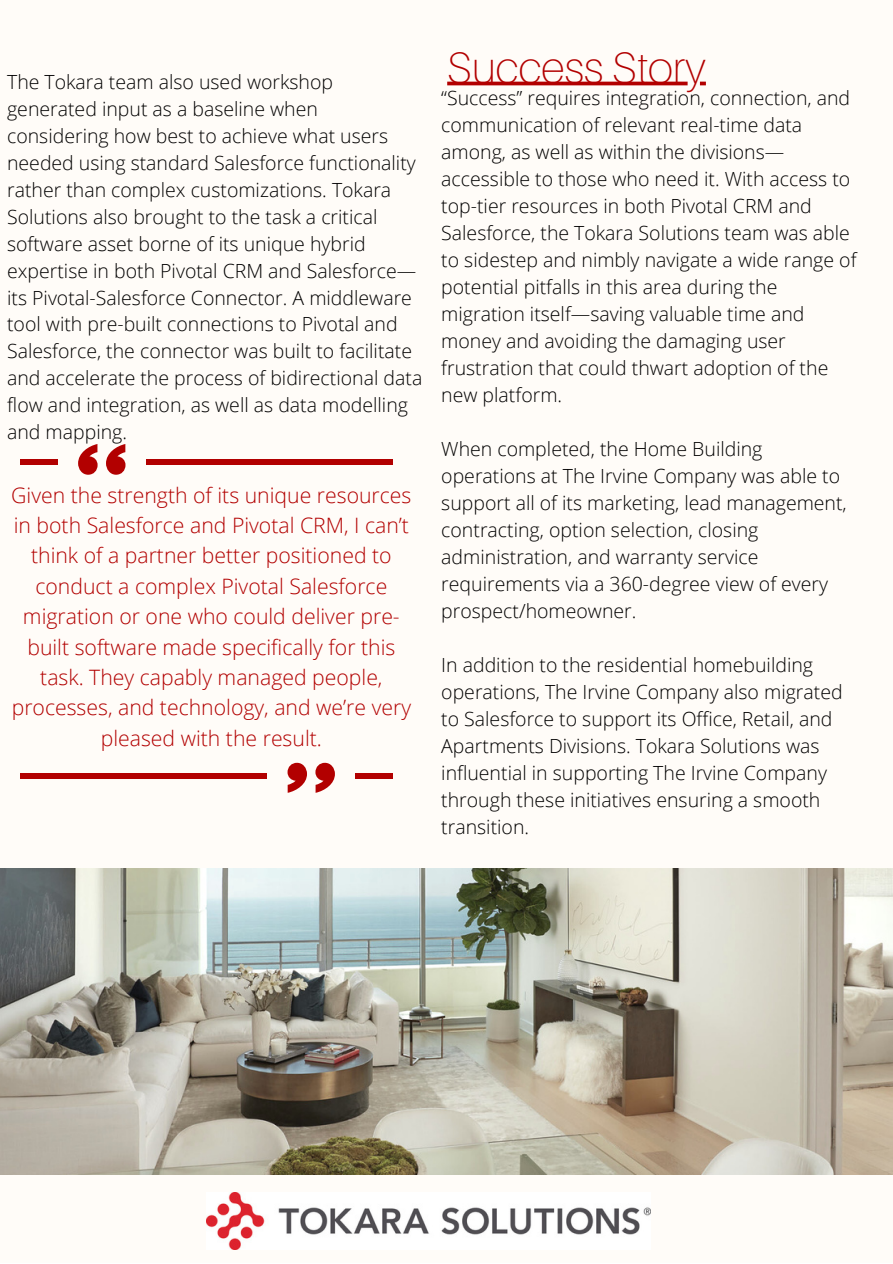
<style>
.page{position:relative;width:893px;height:1264px;background:#fff}
.page>*{position:absolute;margin:0;border:0;box-sizing:border-box;transform-origin:0 0}
.t1{font:100 43.95px "Aileron";color:#b20000}
.t2{font:300 21.15px/30.3px "Open Sans";color:#b20000;text-align:center}
.t3{font:300 19.5px/27px "Open Sans";color:#000}
</style>
<div class="page">
<div style="left:0;top:0;width:892px;height:1262px;background:#fffcf8"></div>
<img style="left:0;top:868px;width:892px;height:306px">
<div style="left:20px;top:459px;width:38px;height:5px;background:#b20000"></div>
<svg style="left:78px;top:444px;width:20px;height:31px"></svg>
<svg style="left:106px;top:444px;width:19px;height:31px"></svg>
<div style="left:21px;top:773px;width:246px;height:5px;background:#b20000"></div>
<svg style="left:287px;top:762px;width:20px;height:30px"></svg>
<svg style="left:315px;top:762px;width:20px;height:30px"></svg>
<div style="left:147px;top:459px;width:246px;height:5px;background:#b20000"></div>
<div style="left:356px;top:773px;width:37px;height:5px;background:#b20000"></div>
<img style="left:207px;top:1192px;width:443px;height:57px">
<hr style="left:447px;top:82px;width:240px;height:3px;background:#b20000">
<svg style="left:700px;top:82px;width:5px;height:3px"></svg>
<h1 class="t1" style="left:447px;top:41px;width:260px">Success Story</h1>
<p class="t3" style="left:7px;top:67px;width:327px">The Tokara team also used workshop</p>
<p class="t3" style="left:7px;top:94px;width:416px">generated input as a baseline when considering how best to achieve what users needed using standard Salesforce functionality rather than complex customizations. Tokara Solutions also brought to the task a critical software asset borne of its unique hybrid expertise in both Pivotal CRM and Salesforce— its Pivotal-Salesforce Connector. A middleware tool with pre-built connections to Pivotal and Salesforce, the connector was built to facilitate and accelerate the process of bidirectional data flow and integration, as well as data modelling and mapping.</p>
<p class="t3" style="left:441px;top:84px;width:416px">“Success” requires integration, connection, and communication of relevant real-time data among, as well as within the divisions— accessible to those who need it. With access to top-tier resources in both Pivotal CRM and Salesforce, the Tokara Solutions team was able to sidestep and nimbly navigate a wide range of potential pitfalls in this area during the migration itself—saving valuable time and money and avoiding the damaging user frustration that could thwart adoption of the new platform.</p>
<p class="t3" style="left:441px;top:435px;width:407px">When completed, the Home Building operations at The Irvine Company was able to support all of its marketing, lead management, contracting, option selection, closing administration, and warranty service requirements via a 360-degree view of every prospect/homeowner.</p>
<p class="t3" style="left:441px;top:651px;width:403px">In addition to the residential homebuilding operations, The Irvine Company also migrated to Salesforce to support its Office, Retail, and Apartments Divisions. Tokara Solutions was influential in supporting The Irvine Company through these initiatives ensuring a smooth transition.</p>
<p class="t2" style="left:11px;top:479px;width:401px">Given the strength of its unique resources in both Salesforce and Pivotal CRM, I can’t think of a partner better positioned to conduct a complex Pivotal Salesforce migration or one who could deliver pre&shy;built software made specifically for this task. They capably managed people, processes, and technology, and we’re very pleased with the result.</p>
</div>
